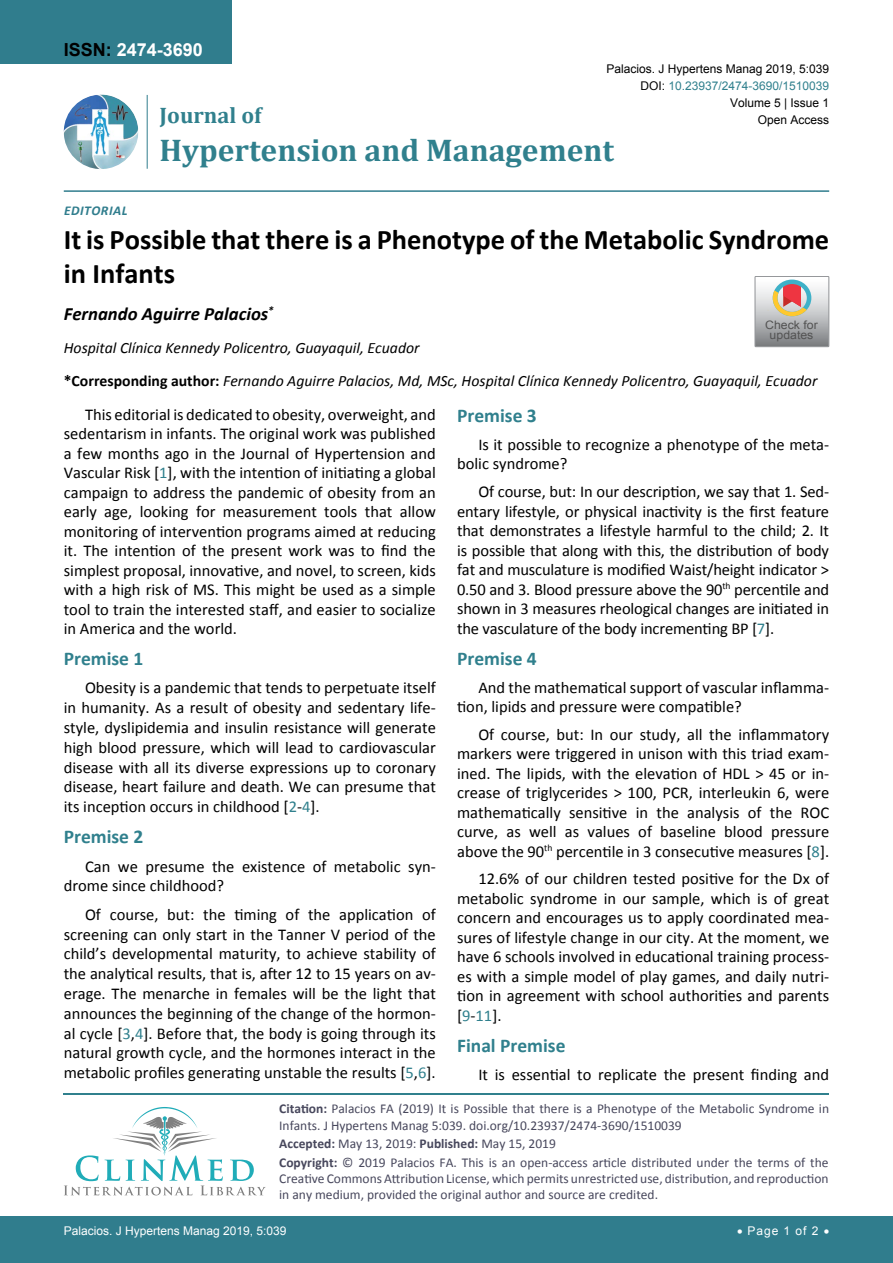
<style>
.page{position:relative;width:893px;height:1263px;background:#fff}
.page>*{position:absolute;margin:0;border:0;box-sizing:border-box;transform-origin:0 0}
.t1{font:700 31.5px "Cambria";color:#30808d}
.t2{font:700 28.5px/34.5px "Calibri";color:#000}
.t3{font:700 22.5px "Cambria";color:#30808d}
.t4{font:700 19.5px "Calibri";color:#30808d}
.t5{font:italic 700 18.75px "Calibri";color:#000}
.t6{font:700 18px "Arial";color:#fff}
.t7{font:16.5px/19.5px "Calibri";color:#000;text-align:justify}
.t8{font:italic 15.75px "Calibri";color:#000}
.t9{font:13.5px/16.2px "Calibri";color:#47475c}
.t10{font:italic 700 13.5px "Calibri";letter-spacing:.035em;color:#307d8d}
.t11{font:12px "Arial";color:#000}
.t12{font:12px "Arial";color:#fff}
.t13{font:12px "Arial";color:#30808d}
.t14{font:11.7px/10.1px "Arial";color:#535353;text-align:center;scale:1.06 1}
.s1{color:#000}
.s2{font-weight:700;font-style:normal}
.s3{color:#30808d}
.s4{font-weight:700}
</style>
<div class="page">
<div style="left:0;top:0;width:231px;height:64px;background:#307d8d"></div>
<img style="left:64px;top:95px;width:74px;height:74px;border-radius:37px">
<hr style="left:147px;top:95px;width:1px;height:74px;background:#307d8d">
<hr style="left:64px;top:190px;width:765px;height:2px;background:#307d8d">
<hr style="left:64px;top:1093px;width:765px;height:2px;background:#30808d">
<svg style="left:64px;top:1107px;width:202px;height:88px"></svg>
<div style="left:0;top:1217px;width:893px;height:46px;background:#307d8d"></div>
<svg style="left:755px;top:276px;width:74px;height:71px;background:#bdb6b3"></svg>
<p class="t6" style="left:64px;top:38px;width:141px"><span class="s1">ISSN:</span> 2474-3690</p>
<p class="t10" style="left:64px;top:202px;width:65px">Editorial</p>
<p class="t11" style="left:606px;top:60px;width:224px">Palacios. J Hypertens Manag 2019, 5:039</p>
<p class="t11" style="left:730px;top:95px;width:101px">Volume 5 | Issue 1</p>
<p class="t13" style="left:640px;top:78px;width:190px"><span class="s1">DOI:</span> 10.23937/2474-3690/1510039</p>
<p class="t11" style="left:758px;top:112px;width:73px">Open Access</p>
<h3 class="t3" style="left:160px;top:100px;width:103px">Journal of</h3>
<h1 class="t1" style="left:160px;top:128px;width:456px">Hypertension and Management</h1>
<h2 class="t2" style="left:64px;top:222px;width:767px">It is Possible that there is a Phenotype of the Metabolic Syndrome in Infants</h2>
<p class="t5" style="left:64px;top:302px;width:211px">Fernando Aguirre Palacios<sup>*</sup></p>
<p class="t14" style="left:765px;top:320px;width:51px">Check for updates</p>
<p class="t8" style="left:64px;top:337px;width:357px">Hospital Clínica Kennedy Policentro, Guayaquil, Ecuador</p>
<p class="t8" style="left:64px;top:370px;width:755px"><span class="s2">*Corresponding author:</span> Fernando Aguirre Palacios, Md, MSc, Hospital Clínica Kennedy Policentro, Guayaquil, Ecuador</p>
<p class="t7" style="left:64px;top:404px;width:374px;text-indent:21px">This editorial is dedicated to obesity, overweight, and sedentarism in infants. The original work was published a few months ago in the Journal of Hypertension and Vascular Risk [<span class="s3">1</span>], with the intention of initiating a global campaign to address the pandemic of obesity from an early age, looking for measurement tools that allow monitoring of intervention programs aimed at reducing it. The intention of the present work was to find the simplest proposal, innovative, and novel, to screen, kids with a high risk of MS. This might be used as a simple tool to train the interested staff, and easier to socialize in America and the world.</p>
<p class="t4" style="left:64px;top:646px;width:81px">Premise 1</p>
<p class="t7" style="left:64px;top:678px;width:374px;text-indent:21px">Obesity is a pandemic that tends to perpetuate itself in humanity. As a result of obesity and sedentary life&shy;style, dyslipidemia and insulin resistance will generate high blood pressure, which will lead to cardiovascular disease with all its diverse expressions up to coronary disease, heart failure and death. We can presume that its inception occurs in childhood [<span class="s3">2</span>-<span class="s3">4</span>].</p>
<p class="t4" style="left:64px;top:824px;width:81px">Premise 2</p>
<p class="t7" style="left:64px;top:856px;width:374px;text-indent:21px">Can we presume the existence of metabolic syn&shy;drome since childhood?</p>
<p class="t7" style="left:64px;top:904px;width:374px;text-indent:21px">Of course, but: the timing of the application of screening can only start in the Tanner V period of the child’s developmental maturity, to achieve stability of the analytical results, that is, after 12 to 15 years on av&shy;erage. The menarche in females will be the light that announces the beginning of the change of the hormon&shy;al cycle [<span class="s3">3</span>,<span class="s3">4</span>]. Before that, the body is going through its natural growth cycle, and the hormones interact in the metabolic profiles generating unstable the results [<span class="s3">5</span>,<span class="s3">6</span>].</p>
<p class="t4" style="left:457px;top:403px;width:81px">Premise 3</p>
<p class="t7" style="left:457px;top:435px;width:374px;text-indent:21px">Is it possible to recognize a phenotype of the meta&shy;bolic syndrome?</p>
<p class="t7" style="left:457px;top:482px;width:374px;text-indent:21px">Of course, but: In our description, we say that 1. Sed&shy;entary lifestyle, or physical inactivity is the first feature that demonstrates a lifestyle harmful to the child; 2. It is possible that along with this, the distribution of body fat and musculature is modified Waist/height indicator &gt; 0.50 and 3. Blood pressure above the 90<sup>th</sup> percentile and shown in 3 measures rheological changes are initiated in the vasculature of the body incrementing BP [<span class="s3">7</span>].</p>
<p class="t4" style="left:457px;top:646px;width:81px">Premise 4</p>
<p class="t7" style="left:457px;top:677px;width:374px;text-indent:21px">And the mathematical support of vascular inflamma&shy;tion, lipids and pressure were compatible?</p>
<p class="t7" style="left:457px;top:724px;width:374px;text-indent:21px">Of course, but: In our study, all the inflammatory markers were triggered in unison with this triad exam&shy;ined. The lipids, with the elevation of HDL &gt; 45 or in&shy;crease of triglycerides &gt; 100, PCR, interleukin 6, were mathematically sensitive in the analysis of the ROC curve, as well as values of baseline blood pressure above the 90<sup>th</sup> percentile in 3 consecutive measures [<span class="s3">8</span>].</p>
<p class="t7" style="left:457px;top:869px;width:374px;text-indent:21px">12.6% of our children tested positive for the Dx of metabolic syndrome in our sample, which is of great concern and encourages us to apply coordinated mea&shy;sures of lifestyle change in our city. At the moment, we have 6 schools involved in educational training process&shy;es with a simple model of play games, and daily nutri&shy;tion in agreement with school authorities and parents [<span class="s3">9</span>-<span class="s3">11</span>].</p>
<p class="t4" style="left:457px;top:1033px;width:110px">Final Premise</p>
<p class="t7" style="left:478px;top:1065px;width:352px">It is essential to replicate the present finding and</p>
<p class="t9" style="left:279px;top:1101px;width:551px"><span class="s4">Citation:</span> Palacios FA (2019) It is Possible that there is a Phenotype of the Metabolic Syndrome in<br>Infants. J Hypertens Manag 5:039. doi.org/10.23937/2474-3690/1510039</p>
<p class="t9" style="left:279px;top:1134px;width:551px;line-height:18.6px"><span class="s4">Accepted:</span> May 13, 2019: <span class="s4">Published:</span> May 15, 2019<br><span class="s4">Copyright:</span> © 2019 Palacios FA. This is an open-access article distributed under the terms of the</p>
<p class="t9" style="left:279px;top:1170px;width:551px">Creative Commons Attribution License, which permits unrestricted use, distribution, and reproduction in any medium, provided the original author and source are credited.</p>
<p class="t12" style="left:64px;top:1223px;width:224px">Palacios. J Hypertens Manag 2019, 5:039</p>
<p class="t12" style="left:737px;top:1223px;width:94px">• Page 1 of 2 •</p>
</div>
